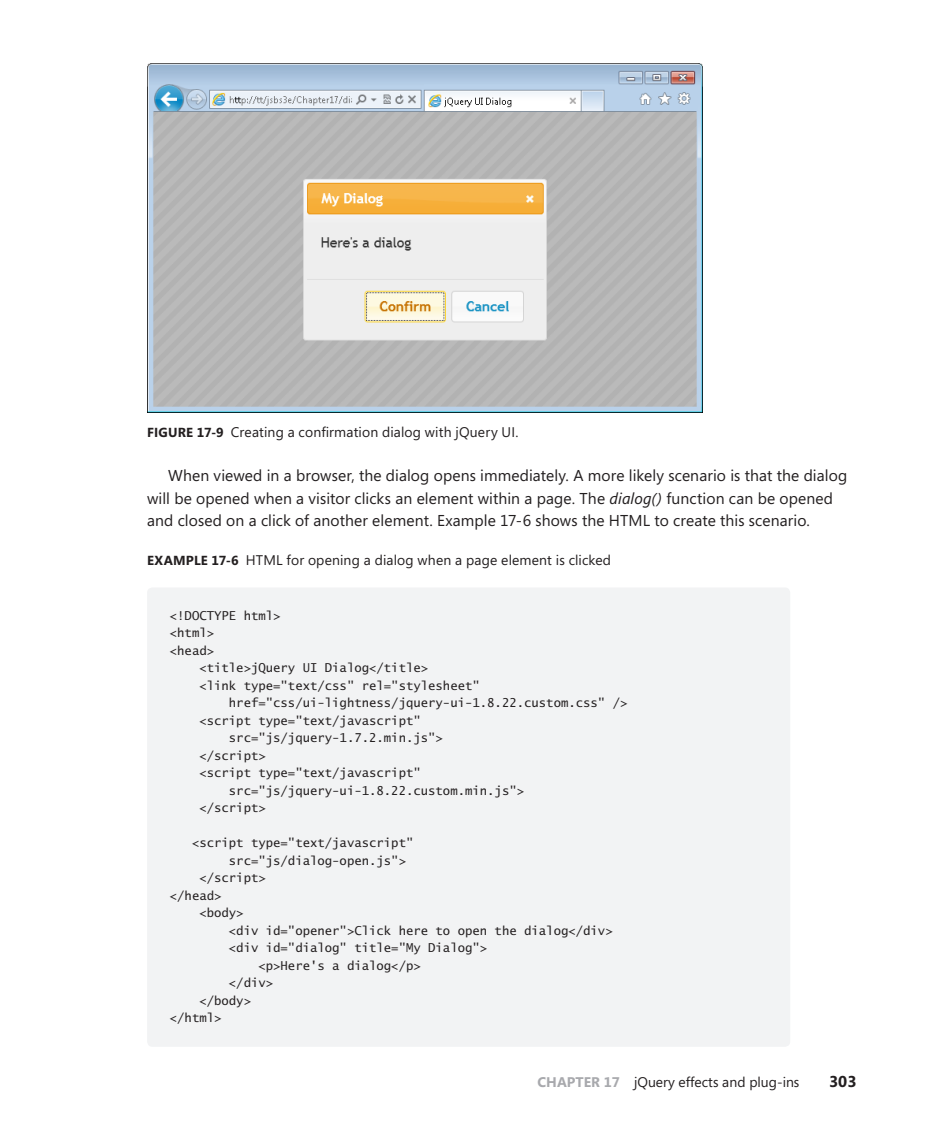
<style>
.page{position:relative;width:930px;height:1134px;background:#fff}
.page>*{position:absolute;margin:0;border:0;box-sizing:border-box;transform-origin:0 0}
.t1{font:15.75px/22.8px "Segoe";letter-spacing:.005em;color:#231f20}
.t2{font:700 15.75px "Segoe";color:#231f20}
.Code_Block_Num-Capti{font:14px "Segoe";letter-spacing:.005em;color:#231f20}
.Num-Caption{font:14px "Segoe";letter-spacing:.01em;color:#231f20}
.t3{font:700 14px "Segoe";color:#a8a9ad}
.t4{font:12.25px/17.5px "Lucida Sans Typewriter Std";color:#231f20}
.s1{font-weight:700;font-size:13.12px}
.s2{font-style:italic}
.s3{font-weight:700;color:#a8a9ad}
</style>
<div class="page">
<img style="left:147px;top:63px;width:555px;height:350px">
<div style="left:147px;top:587px;width:643px;height:460px;background:#f2f3f4;border-radius:5px"></div>
<p class="Num-Caption" style="left:147px;top:423px;width:373px"><span class="s1">FIGURE 17-9</span> Creating a confirmation dialog with jQuery UI.</p>
<p class="t1" style="left:147px;top:464px;width:701px;text-indent:21px">When viewed in a browser, the dialog opens immediately. A more likely scenario is that the dialog will be opened when a visitor clicks an element within a page. The <span class="s2">dialog()</span> function can be opened and closed on a click of another element. Example 17-6 shows the HTML to create this scenario.</p>
<p class="Code_Block_Num-Capti" style="left:147px;top:550px;width:465px"><span class="s1">EXAMPLE 17-6</span> HTML for opening a dialog when a page element is clicked</p>
<p class="t4" style="left:170px;top:607px;width:112px">&lt;!DOCTYPE html&gt; &lt;html&gt;<br>&lt;head&gt;</p>
<p class="t4" style="left:199px;top:659px;width:230px">&lt;title&gt;jQuery UI Dialog&lt;/title&gt;</p>
<p class="t4" style="left:199px;top:677px;width:282px">&lt;link type="text/css" rel="stylesheet"</p>
<p class="t4" style="left:229px;top:694px;width:400px">href="css/ui-lightness/jquery-ui-1.8.22.custom.css" /&gt;</p>
<p class="t4" style="left:199px;top:712px;width:223px">&lt;script type="text/javascript"</p>
<p class="t4" style="left:229px;top:729px;width:215px">src="js/jquery-1.7.2.min.js"&gt;</p>
<p class="t4" style="left:199px;top:747px;width:68px">&lt;/script&gt;</p>
<p class="t4" style="left:199px;top:764px;width:223px">&lt;script type="text/javascript"</p>
<p class="t4" style="left:229px;top:782px;width:296px">src="js/jquery-ui-1.8.22.custom.min.js"&gt;</p>
<p class="t4" style="left:199px;top:799px;width:68px">&lt;/script&gt;</p>
<p class="t4" style="left:192px;top:834px;width:223px">&lt;script type="text/javascript"</p>
<p class="t4" style="left:229px;top:852px;width:178px">src="js/dialog-open.js"&gt;</p>
<p class="t4" style="left:199px;top:870px;width:68px">&lt;/script&gt;</p>
<p class="t4" style="left:170px;top:887px;width:53px">&lt;/head&gt;</p>
<p class="t4" style="left:199px;top:905px;width:46px">&lt;body&gt;</p>
<p class="t4" style="left:229px;top:922px;width:385px">&lt;div id="opener"&gt;Click here to open the dialog&lt;/div&gt;</p>
<p class="t4" style="left:229px;top:940px;width:260px">&lt;div id="dialog" title="My Dialog"&gt;</p>
<p class="t4" style="left:258px;top:957px;width:164px">&lt;p&gt;Here's a dialog&lt;/p&gt;</p>
<p class="t4" style="left:229px;top:975px;width:46px">&lt;/div&gt;</p>
<p class="t4" style="left:199px;top:992px;width:53px">&lt;/body&gt;</p>
<p class="t4" style="left:170px;top:1010px;width:53px">&lt;/html&gt;</p>
<p class="t3" style="left:537px;top:1072px;width:19px">CHAPTER</p>
<p class="Code_Block_Num-Capti" style="left:603px;top:1073px;width:197px"><span class="s3">17</span> jQuery effects and plug-ins</p>
<p class="t2" style="left:829px;top:1071px;width:29px">303</p>
</div>
